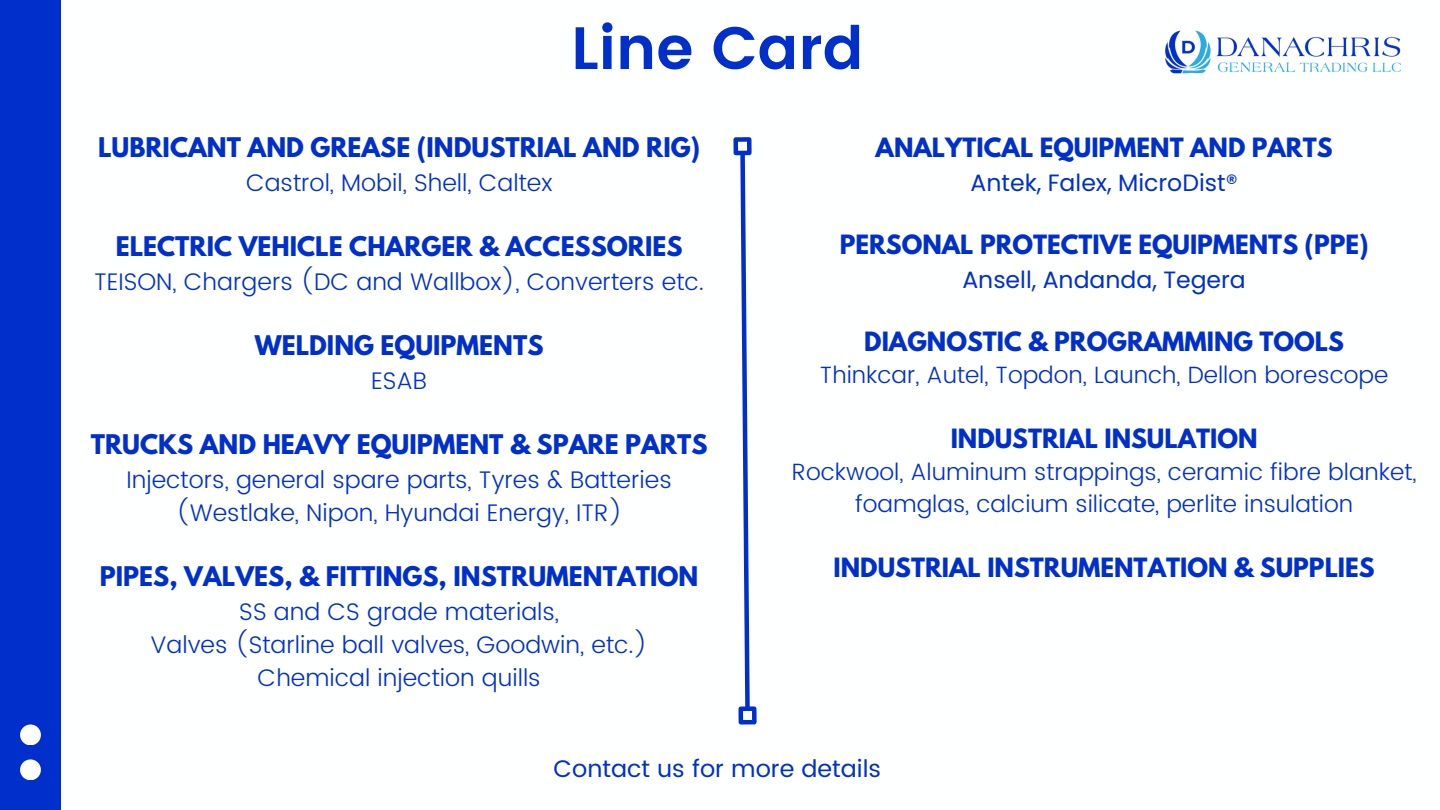
<style>
.page{position:relative;width:1440px;height:810px;background:#fff}
.page>*{position:absolute;margin:0;border:0;box-sizing:border-box;transform-origin:0 0}
.t1{font:600 59.7px "Poppins";color:#002fcb}
.t2{font:300 24px/33px "Poppins";color:#002fcb;text-align:center}
.t3{font:700 24px "League Spartan";color:#002fcb}
.t4{font:24px "Poppins";color:#002fcb}
.t5{font:700 23.5px "League Spartan";color:#002fcb}
.t6{font:300 23.5px/32.2px "Poppins";color:#002fcb;text-align:center}
.t7{font:23.5px "Poppins";color:#002fcb}
</style>
<div class="page">
<div style="left:0;top:0;width:61px;height:810px;background:#002fcb"></div>
<div style="left:20px;top:759px;width:21px;height:21px;background:#feffff;border-radius:50%"></div>
<div style="left:20px;top:724px;width:21px;height:21px;background:#feffff;border-radius:50%"></div>
<img style="left:1165px;top:30px;width:236px;height:44px">
<svg style="left:738px;top:155px;width:12px;height:551px"></svg>
<div style="left:738px;top:706px;width:19px;height:19px;border:4px solid #002fcb"></div>
<div style="left:733px;top:137px;width:19px;height:18px;border:4px solid #002fcb"></div>
<h1 class="t1" style="left:571px;top:13px;width:294px">Line Card</h1>
<p class="t3" style="left:98px;top:136px;width:604px">LUBRICANT AND GREASE (INDUSTRIAL AND RIG)</p>
<p class="t2" style="left:246px;top:166px;width:308px">Castrol, Mobil, Shell, Caltex</p>
<p class="t3" style="left:116px;top:235px;width:568px">ELECTRIC VEHICLE CHARGER &amp; ACCESSORIES</p>
<p class="t2" style="left:94px;top:265px;width:611px">TEISON, Chargers (DC and Wallbox), Converters etc.</p>
<p class="t3" style="left:255px;top:334px;width:290px">WELDING EQUIPMENTS</p>
<p class="t2" style="left:371px;top:364px;width:58px">ESAB</p>
<p class="t3" style="left:91px;top:433px;width:618px">TRUCKS AND HEAVY EQUIPMENT &amp; SPARE PARTS</p>
<p class="t2" style="left:127px;top:463px;width:547px">Injectors, general spare parts, Tyres &amp; Batteries (Westlake, Nipon, Hyundai Energy, ITR)</p>
<p class="t3" style="left:100px;top:565px;width:600px">PIPES, VALVES, &amp; FITTINGS, INSTRUMENTATION</p>
<p class="t2" style="left:151px;top:595px;width:499px">SS and CS grade materials,<br>Valves (Starline ball valves, Goodwin, etc.)<br>Chemical injection quills</p>
<p class="t5" style="left:876px;top:136px;width:459px">ANALYTICAL EQUIPMENT AND PARTS</p>
<p class="t7" style="left:971px;top:166px;width:269px">Antek, Falex, MicroDist®</p>
<p class="t5" style="left:840px;top:233px;width:530px">PERSONAL PROTECTIVE EQUIPMENTS (PPE)</p>
<p class="t7" style="left:962px;top:263px;width:285px">Ansell, Andanda, Tegera</p>
<p class="t5" style="left:864px;top:330px;width:481px">DIAGNOSTIC &amp; PROGRAMMING TOOLS</p>
<p class="t6" style="left:820px;top:359px;width:570px">Thinkcar, Autel, Topdon, Launch, Dellon borescope</p>
<p class="t5" style="left:951px;top:426px;width:308px">INDUSTRIAL INSULATION</p>
<p class="t6" style="left:792px;top:456px;width:626px">Rockwool, Aluminum strappings, ceramic fibre blanket, foamglas, calcium silicate, perlite insulation</p>
<p class="t5" style="left:834px;top:555px;width:543px">INDUSTRIAL INSTRUMENTATION &amp; SUPPLIES</p>
<p class="t4" style="left:554px;top:754px;width:329px">Contact us for more details</p>
</div>
